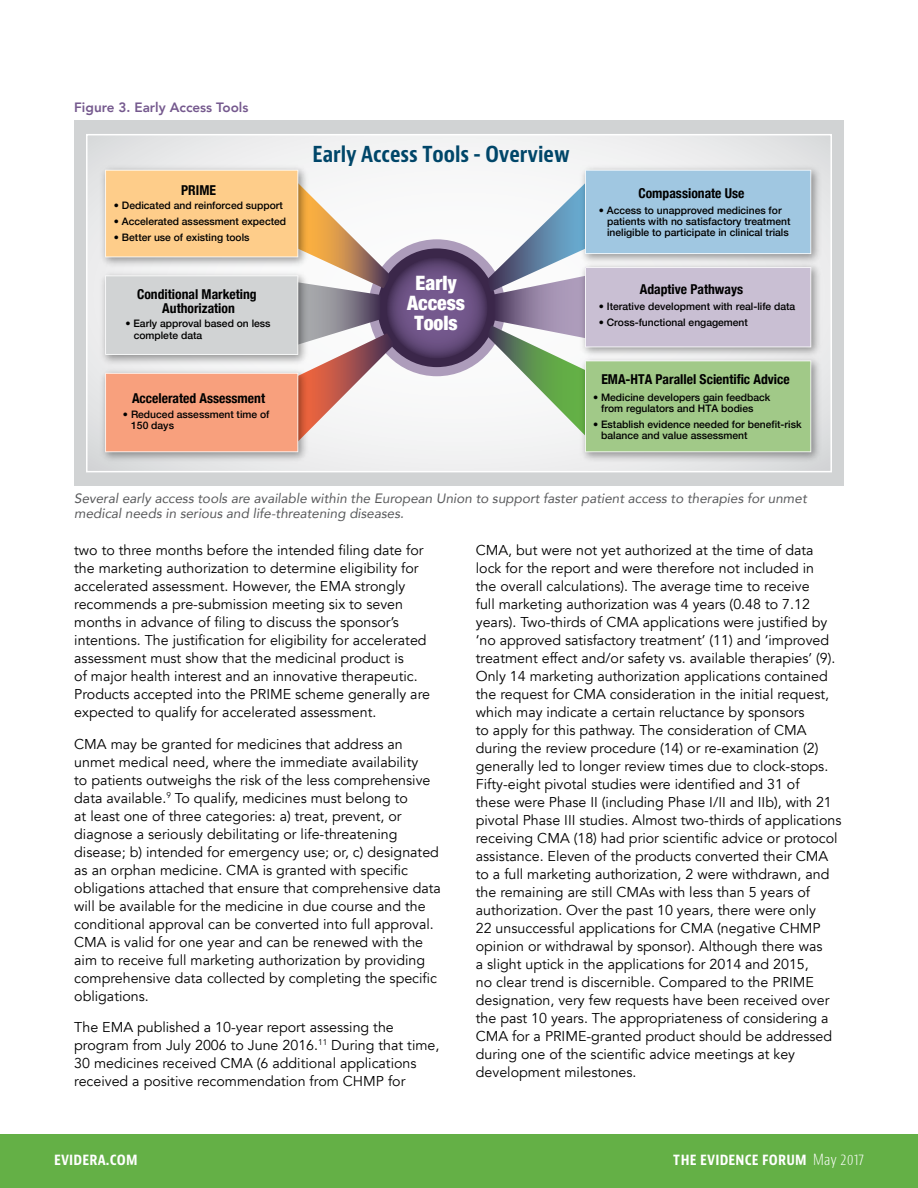
<style>
.page{position:relative;width:918px;height:1188px;background:#fff}
.page>*{position:absolute;margin:0;border:0;box-sizing:border-box;transform-origin:0 0}
.t1{font:700 condensed 21.45px "Bernino Sans";color:#004669}
.t2{font:900 condensed 19.8px/19.8px "Helvetica Neue";color:#fff;text-align:center}
.t3{font:700 condensed 15px "Bernino Sans";letter-spacing:.01em;color:#fff}
.t4{font:14.25px/18px "Avenir";color:#000}
.t5{font:700 condensed 13.65px/13.6px "Helvetica Neue";color:#000;text-align:center}
.t6{font:italic 13.5px/15.8px "Avenir";color:#58595b}
.t7{font:800 13.5px "Avenir";color:#75598e}
.t8{font:500 10.35px/11.1px "Helvetica Neue";color:#000}
.s1{font-weight:300}
</style>
<div class="page">
<div style="left:0;top:1134px;width:918px;height:54px;background:#64b046"></div>
<div style="left:74px;top:120px;width:770px;height:366px;background:#d1d3d4"></div>
<svg style="left:89px;top:137px;width:740px;height:332px;background:#efeff0"></svg>
<div style="left:368px;top:239px;width:137px;height:137px;background:#ad9cbb;border-radius:50%"></div>
<div style="left:378px;top:248px;width:118px;height:119px;background:#3b274a;border-radius:50%"></div>
<svg style="left:386px;top:257px;width:102px;height:102px;background:#654c7c"></svg>
<img style="left:97px;top:161px;width:214px;height:106px">
<img style="left:97px;top:267px;width:8px;height:97px">
<img style="left:97px;top:364px;width:214px;height:101px">
<svg style="left:105px;top:170px;width:289px;height:282px"></svg>
<img style="left:577px;top:161px;width:247px;height:98px">
<img style="left:811px;top:259px;width:13px;height:93px">
<img style="left:577px;top:352px;width:247px;height:113px">
<svg style="left:486px;top:170px;width:325px;height:282px;background:#b5c7c2"></svg>
<div style="left:86px;top:134px;width:746px;height:338px;border:2px solid #fff"></div>
<p class="t7" style="left:74px;top:97px;width:176px">Figure 3. Early Access Tools</p>
<p class="t5" style="left:181px;top:182px;width:36px">PRIME</p>
<p class="t8" style="left:114px;top:199px;width:171px">• Dedicated and reinforced support</p>
<p class="t8" style="left:114px;top:215px;width:174px">• Accelerated assessment expected</p>
<p class="t8" style="left:114px;top:231px;width:137px">• Better use of existing tools</p>
<p class="t5" style="left:137px;top:286px;width:121px">Conditional Marketing<br>Authorization</p>
<p class="t8" style="left:134px;top:317px;width:138px;text-indent:-8px">• Early approval based on less complete data</p>
<p class="t5" style="left:132px;top:391px;width:135px">Accelerated Assessment</p>
<p class="t8" style="left:131px;top:408px;width:140px;text-indent:-8px">• Reduced assessment time of<br>150 days</p>
<h1 class="t1" style="left:312px;top:141px;width:259px">Early Access Tools - Overview</h1>
<h2 class="t2" style="left:407px;top:272px;width:59px">Early<br>Access<br>Tools</h2>
<p class="t5" style="left:638px;top:185px;width:108px">Compassionate Use</p>
<p class="t8" style="left:607px;top:204px;width:185px;text-indent:-8px">• Access to unapproved medicines for patients with no satisfactory treatment ineligible to participate in clinical trials</p>
<p class="t5" style="left:640px;top:281px;width:105px">Adaptive Pathways</p>
<p class="t8" style="left:599px;top:300px;width:198px">• Iterative development with real-life data</p>
<p class="t8" style="left:599px;top:316px;width:151px">• Cross-functional engagement</p>
<p class="t5" style="left:601px;top:372px;width:190px">EMA-HTA Parallel Scientific Advice</p>
<p class="t8" style="left:601px;top:392px;width:171px;text-indent:-8px">• Medicine developers gain feedback from regulators and HTA bodies</p>
<p class="t8" style="left:601px;top:418px;width:202px;line-height:10.6px;text-indent:-8px">• Establish evidence needed for benefit-risk balance and value assessment</p>
<p class="t6" style="left:74px;top:490px;width:734px">Several early access tools are available within the European Union to support faster patient access to therapies for unmet medical needs in serious and life-threatening diseases.</p>
<p class="t4" style="left:74px;top:542px;width:357px">two to three months before the intended filing date for the marketing authorization to determine eligibility for accelerated assessment. However, the EMA strongly recommends a pre-submission meeting six to seven months in advance of filing to discuss the sponsor’s intentions. The justification for eligibility for accelerated assessment must show that the medicinal product is<br>of major health interest and an innovative therapeutic.<br>Products accepted into the PRIME scheme generally are expected to qualify for accelerated assessment.</p>
<p class="t4" style="left:74px;top:735px;width:368px">CMA may be granted for medicines that address an unmet medical need, where the immediate availability<br>to patients outweighs the risk of the less comprehensive data available.<sup>9</sup> To qualify, medicines must belong to<br>at least one of three categories: a) treat, prevent, or diagnose a seriously debilitating or life-threatening disease; b) intended for emergency use; or, c) designated as an orphan medicine. CMA is granted with specific obligations attached that ensure that comprehensive data will be available for the medicine in due course and the conditional approval can be converted into full approval.<br>CMA is valid for one year and can be renewed with the aim to receive full marketing authorization by providing comprehensive data collected by completing the specific obligations.</p>
<p class="t4" style="left:74px;top:1019px;width:367px">The EMA published a 10-year report assessing the program from July 2006 to June 2016.<sup>11</sup> During that time, 30 medicines received CMA (6 additional applications received a positive recommendation from CHMP for</p>
<p class="t4" style="left:476px;top:542px;width:367px">CMA, but were not yet authorized at the time of data lock for the report and were therefore not included in<br>the overall calculations). The average time to receive<br>full marketing authorization was 4 years (0.48 to 7.12 years). Two-thirds of CMA applications were justified by ‘no approved satisfactory treatment’ (11) and ‘improved treatment effect and/or safety vs. available therapies’ (9).<br>Only 14 marketing authorization applications contained the request for CMA consideration in the initial request, which may indicate a certain reluctance by sponsors<br>to apply for this pathway. The consideration of CMA during the review procedure (14) or re-examination (2) generally led to longer review times due to clock-stops.<br>Fifty-eight pivotal studies were identified and 31 of<br>these were Phase II (including Phase I/II and IIb), with 21 pivotal Phase III studies. Almost two-thirds of applications receiving CMA (18) had prior scientific advice or protocol assistance. Eleven of the products converted their CMA to a full marketing authorization, 2 were withdrawn, and the remaining are still CMAs with less than 5 years of authorization. Over the past 10 years, there were only<br>22 unsuccessful applications for CMA (negative CHMP opinion or withdrawal by sponsor). Although there was<br>a slight uptick in the applications for 2014 and 2015,<br>no clear trend is discernible. Compared to the PRIME designation, very few requests have been received over the past 10 years. The appropriateness of considering a CMA for a PRIME-granted product should be addressed during one of the scientific advice meetings at key development milestones.</p>
<p class="t3" style="left:54px;top:1150px;width:85px">EVIDERA.COM</p>
<p class="t3" style="left:673px;top:1150px;width:192px">THE EVIDENCE FORUM <span class="s1">May 2017</span></p>
</div>
